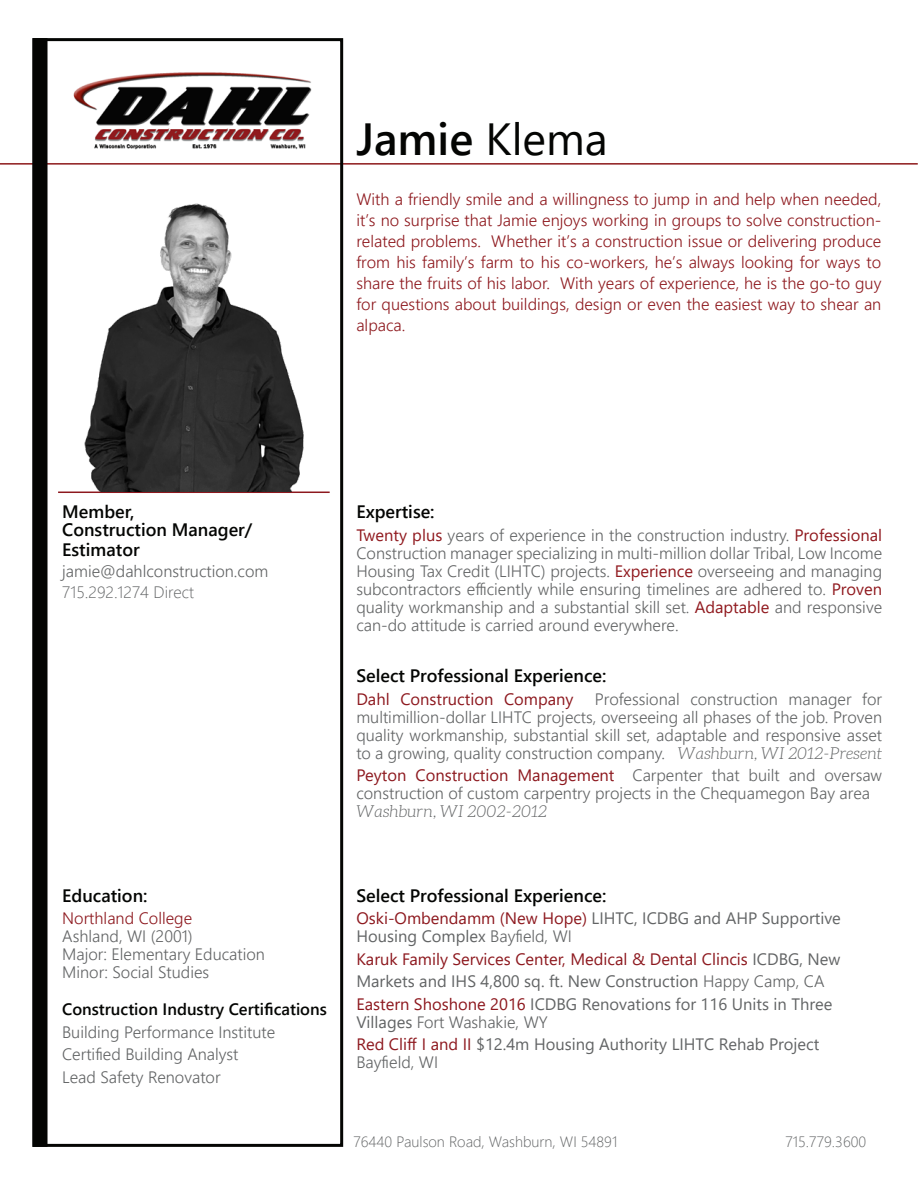
<style>
.page{position:relative;width:918px;height:1188px;background:#fff}
.page>*{position:absolute;margin:0;border:0;box-sizing:border-box;transform-origin:0 0}
.t1{font:600 45px "Yu Gothic UI";color:#040503}
.t2{font:600 18px/19.8px "Yu Gothic UI";color:#040503}
.t3{font:300 16.5px/18px "Yu Gothic UI";color:#626465;text-align:justify}
.t4{font:300 16.5px/21px "Yu Gothic UI";color:#8e191e;text-align:justify}
.t5{font:16.5px/18px "Yu Gothic UI";color:#626465}
.t6{font:600 16.5px "Yu Gothic UI";color:#040503}
.t7{font:16.5px "Yu Gothic UI";color:#8d181e}
.t8{font:italic 300 16.5px "Aleo";color:#626465}
.t9{font:300 16.5px "Yu Gothic UI";color:#626465}
.t10{font:300 16.5px "Yu Gothic UI";color:#8d181e}
.t11{font:300 15px "Yu Gothic UI";color:#626465}
.s1{font-weight:400}
.s2{font-weight:400;color:#90191e}
.s3{font-family:"Aleo";font-style:italic}
.s4{font-weight:400;color:#8d181e}
.s5{color:#8d181e}
.s6{font-weight:300}
</style>
<div class="page">
<hr style="left:0;top:163px;width:918px;height:2px;background:#8d191b">
<div style="left:33px;top:38px;width:15px;height:1109px;background:#040503"></div>
<hr style="left:58px;top:492px;width:272px;height:1px;background:#8d181e">
<img style="left:73px;top:72px;width:239px;height:78px">
<img style="left:84px;top:203px;width:219px;height:288px">
<p class="t1" style="left:356px;top:113px;width:253px">Jamie <span class="s1">Klema</span></p>
<p class="t4" style="left:356px;top:186px;width:527px">With a friendly smile and a willingness to jump in and help when needed, it’s no surprise that Jamie enjoys working in groups to solve construction&shy;related problems. Whether it’s a construction issue or delivering produce from his family’s farm to his co-workers, he’s always looking for ways to share the fruits of his labor. With years of experience, he is the go-to guy for questions about buildings, design or even the easiest way to shear an alpaca.</p>
<p class="t2" style="left:62px;top:502px;width:74px">Member,</p>
<p class="t2" style="left:62px;top:520px;width:192px">Construction Manager/<br>Estimator</p>
<p class="t3" style="left:62px;top:560px;width:208px">jamie@dahlconstruction.com</p>
<p class="t9" style="left:62px;top:577px;width:133px">715.292.1274 Direct</p>
<p class="t2" style="left:62px;top:886px;width:87px">Education:</p>
<p class="t10" style="left:62px;top:903px;width:131px">Northland College</p>
<p class="t3" style="left:62px;top:925px;width:132px">Ashland, WI (2001)</p>
<p class="t3" style="left:62px;top:943px;width:204px">Major: Elementary Education</p>
<p class="t3" style="left:62px;top:961px;width:148px">Minor: Social Studies</p>
<p class="t6" style="left:62px;top:1000px;width:266px">Construction Industry Certifications</p>
<p class="t3" style="left:62px;top:1021px;width:215px">Building Performance Institute</p>
<p class="t3" style="left:62px;top:1043px;width:178px">Certified Building Analyst</p>
<p class="t3" style="left:62px;top:1066px;width:160px">Lead Safety Renovator</p>
<p class="t2" style="left:356px;top:502px;width:80px">Expertise:</p>
<p class="t3" style="left:356px;top:524px;width:527px"><span class="s2">Twenty plus</span> years of experience in the construction industry. <span class="s2">Professional </span>Construction manager specializing in multi-million dollar Tribal, Low Income Housing Tax Credit (LIHTC) projects. <span class="s2">Experience</span> overseeing and managing subcontractors efficiently while ensuring timelines are adhered to. <span class="s2">Proven </span>quality workmanship and a substantial skill set. <span class="s2">Adaptable</span> and responsive can-do attitude is carried around everywhere.</p>
<p class="t2" style="left:356px;top:666px;width:251px">Select Professional Experience:</p>
<p class="t7" style="left:356px;top:683px;width:219px">Dahl Construction Company</p>
<p class="t3" style="left:356px;top:688px;width:527px;text-indent:239px">Professional construction manager for multimillion-dollar LIHTC projects, overseeing all phases of the job. Proven quality workmanship, substantial skill set, adaptable and responsive asset to a growing, quality construction company. <span class="s3">Washburn, WI 2012-Present</span></p>
<p class="t3" style="left:356px;top:764px;width:527px"><span class="s4">Peyton Construction Management</span> Carpenter that built and oversaw construction of custom carpentry projects in the Chequamegon Bay area</p>
<p class="t8" style="left:356px;top:803px;width:192px">Washburn, WI 2002-2012</p>
<p class="t2" style="left:356px;top:886px;width:251px">Select Professional Experience:</p>
<p class="t5" style="left:356px;top:907px;width:486px"><span class="s5">Oski-Ombendamm (New Hope)</span> LIHTC, ICDBG and AHP Supportive<br>Housing Complex <span class="s6">Bayfield, WI</span></p>
<p class="t5" style="left:356px;top:945px;width:486px;line-height:22.5px"><span class="s5">Karuk Family Services Center, Medical &amp; Dental Clincis</span> ICDBG, New<br>Markets and IHS 4,800 sq. ft. New Construction <span class="s6">Happy Camp, CA</span></p>
<p class="t5" style="left:356px;top:992px;width:478px"><span class="s5">Eastern Shoshone 2016</span> ICDBG Renovations for 116 Units in Three<br>Villages <span class="s6">Fort Washakie, WY</span></p>
<p class="t5" style="left:356px;top:1033px;width:464px"><span class="s5">Red Cliff I and II</span> $12.4m Housing Authority LIHTC Rehab Project</p>
<p class="t3" style="left:356px;top:1051px;width:83px">Bayfield, WI</p>
<p class="t11" style="left:353px;top:1127px;width:265px">76440 Paulson Road, Washburn, WI 54891</p>
<p class="t11" style="left:785px;top:1127px;width:82px">715.779.3600</p>
</div>
